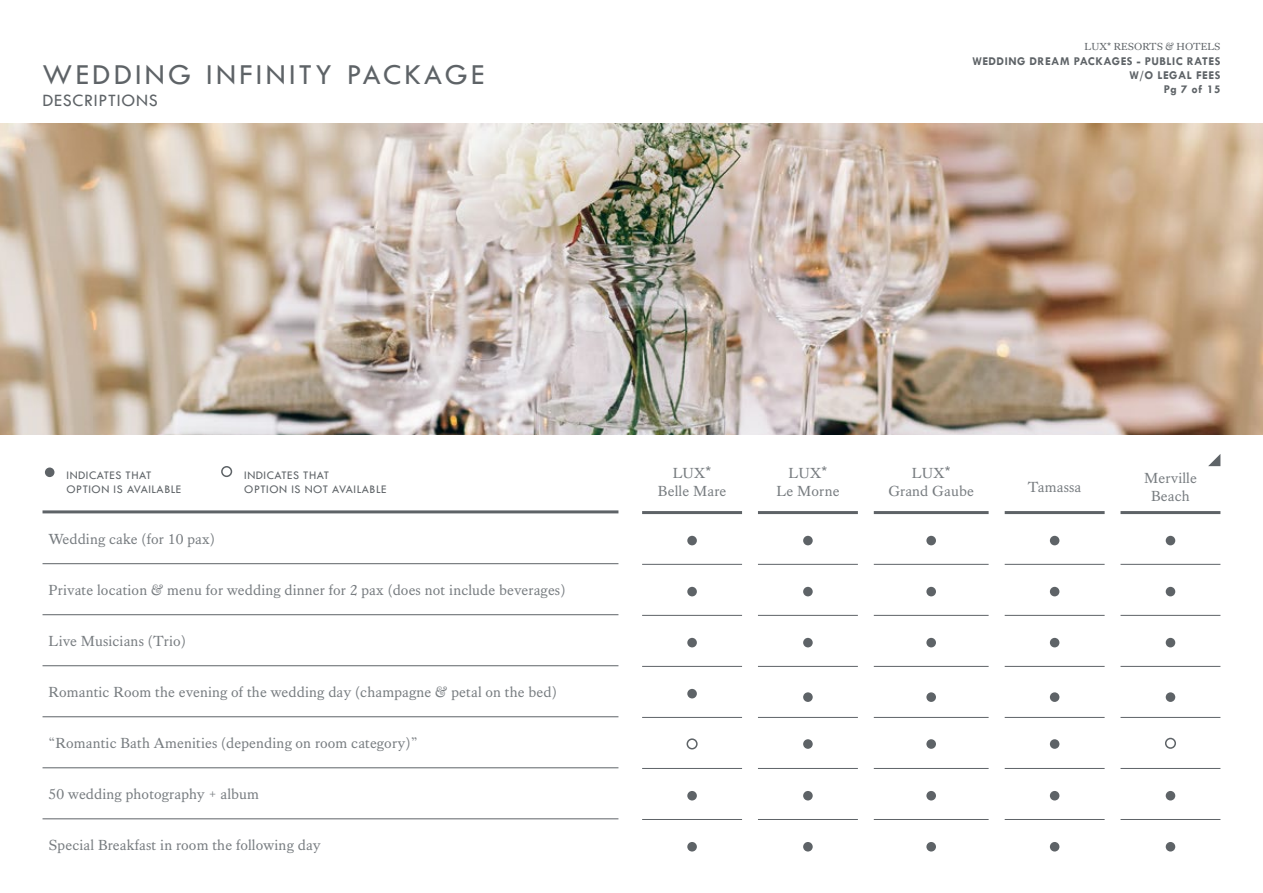
<style>
.page{position:relative;width:1263px;height:893px;background:#fff}
.page>*{position:absolute;margin:0;border:0;box-sizing:border-box;transform-origin:0 0}
.t1{font:30px "Tw Cen";letter-spacing:.11em;color:#5e6367}
.t2{font:18px "Tw Cen";letter-spacing:.04em;color:#5e6367}
.t3{font:15px/18px "Kings Caslon";letter-spacing:.01em;color:#777c80;text-align:center}
.t4{font:12px/14.4px "Tw Cen";letter-spacing:.04em;color:#5e6367}
.t5{font:700 12px/14.4px "Tw Cen";letter-spacing:.04em;color:#5e6367;text-align:right}
.t6{font:10.5px "Kings Caslon";color:#5e6367}
.s1{font-family:"Arial"}
</style>
<div class="page">
<img style="left:0;top:124px;width:1263px;height:310px">
<hr style="left:43px;top:510px;width:575px;height:3px;background:#5e6367">
<hr style="left:43px;top:563px;width:575px;height:1px;background:#5e6367">
<hr style="left:43px;top:614px;width:575px;height:1px;background:#5e6367">
<hr style="left:43px;top:665px;width:575px;height:1px;background:#5e6367">
<hr style="left:43px;top:716px;width:575px;height:1px;background:#5e6367">
<hr style="left:43px;top:767px;width:575px;height:1px;background:#5e6367">
<hr style="left:43px;top:818px;width:575px;height:1px;background:#5e6367">
<svg style="left:1208px;top:454px;width:12px;height:12px"></svg>
<div style="left:45px;top:467px;width:9px;height:10px;background:#5e6367;border-radius:50%"></div>
<div style="left:221px;top:466px;width:11px;height:11px;border:2px solid #5e6367;border-radius:50%"></div>
<hr style="left:642px;top:511px;width:100px;height:3px;background:#5e6367">
<hr style="left:642px;top:564px;width:100px;height:1px;background:#5e6367">
<hr style="left:642px;top:615px;width:100px;height:1px;background:#5e6367">
<hr style="left:642px;top:666px;width:100px;height:1px;background:#5e6367">
<hr style="left:642px;top:717px;width:100px;height:1px;background:#5e6367">
<hr style="left:642px;top:768px;width:100px;height:1px;background:#5e6367">
<hr style="left:642px;top:819px;width:100px;height:1px;background:#5e6367">
<div style="left:687px;top:536px;width:10px;height:9px;background:#5e6367;border-radius:50%"></div>
<div style="left:687px;top:587px;width:10px;height:9px;background:#5e6367;border-radius:50%"></div>
<div style="left:687px;top:638px;width:10px;height:9px;background:#5e6367;border-radius:50%"></div>
<div style="left:687px;top:689px;width:10px;height:9px;background:#5e6367;border-radius:50%"></div>
<div style="left:686px;top:738px;width:12px;height:11px;border:2px solid #5e6367;border-radius:50%"></div>
<div style="left:687px;top:791px;width:10px;height:9px;background:#5e6367;border-radius:50%"></div>
<div style="left:687px;top:842px;width:10px;height:9px;background:#5e6367;border-radius:50%"></div>
<hr style="left:758px;top:511px;width:100px;height:3px;background:#5e6367">
<hr style="left:758px;top:564px;width:100px;height:1px;background:#5e6367">
<hr style="left:758px;top:615px;width:100px;height:1px;background:#5e6367">
<hr style="left:758px;top:666px;width:100px;height:1px;background:#5e6367">
<hr style="left:758px;top:717px;width:100px;height:1px;background:#5e6367">
<hr style="left:758px;top:768px;width:100px;height:1px;background:#5e6367">
<hr style="left:758px;top:819px;width:100px;height:1px;background:#5e6367">
<div style="left:803px;top:536px;width:10px;height:9px;background:#5e6367;border-radius:50%"></div>
<div style="left:803px;top:587px;width:10px;height:9px;background:#5e6367;border-radius:50%"></div>
<div style="left:803px;top:638px;width:10px;height:9px;background:#5e6367;border-radius:50%"></div>
<div style="left:803px;top:692px;width:10px;height:10px;background:#5e6367;border-radius:50%"></div>
<div style="left:803px;top:739px;width:10px;height:10px;background:#5e6367;border-radius:50%"></div>
<div style="left:803px;top:791px;width:10px;height:9px;background:#5e6367;border-radius:50%"></div>
<div style="left:803px;top:842px;width:10px;height:9px;background:#5e6367;border-radius:50%"></div>
<hr style="left:1005px;top:511px;width:99px;height:3px;background:#5e6367">
<hr style="left:1005px;top:564px;width:99px;height:1px;background:#5e6367">
<hr style="left:1005px;top:615px;width:99px;height:1px;background:#5e6367">
<hr style="left:1005px;top:666px;width:99px;height:1px;background:#5e6367">
<hr style="left:1005px;top:717px;width:99px;height:1px;background:#5e6367">
<hr style="left:1005px;top:768px;width:99px;height:1px;background:#5e6367">
<hr style="left:1005px;top:819px;width:99px;height:1px;background:#5e6367">
<div style="left:1050px;top:536px;width:9px;height:9px;background:#5e6367;border-radius:50%"></div>
<div style="left:1050px;top:587px;width:9px;height:9px;background:#5e6367;border-radius:50%"></div>
<div style="left:1050px;top:638px;width:9px;height:9px;background:#5e6367;border-radius:50%"></div>
<div style="left:1050px;top:692px;width:9px;height:10px;background:#5e6367;border-radius:50%"></div>
<div style="left:1050px;top:739px;width:9px;height:10px;background:#5e6367;border-radius:50%"></div>
<div style="left:1050px;top:791px;width:9px;height:9px;background:#5e6367;border-radius:50%"></div>
<div style="left:1050px;top:842px;width:9px;height:9px;background:#5e6367;border-radius:50%"></div>
<hr style="left:1120px;top:511px;width:100px;height:3px;background:#5e6367">
<hr style="left:1120px;top:564px;width:100px;height:1px;background:#5e6367">
<hr style="left:1120px;top:615px;width:100px;height:1px;background:#5e6367">
<hr style="left:1120px;top:666px;width:100px;height:1px;background:#5e6367">
<hr style="left:1120px;top:717px;width:100px;height:1px;background:#5e6367">
<hr style="left:1120px;top:768px;width:100px;height:1px;background:#5e6367">
<hr style="left:1120px;top:819px;width:100px;height:1px;background:#5e6367">
<div style="left:1166px;top:536px;width:9px;height:9px;background:#5e6367;border-radius:50%"></div>
<div style="left:1166px;top:587px;width:9px;height:9px;background:#5e6367;border-radius:50%"></div>
<div style="left:1166px;top:638px;width:9px;height:9px;background:#5e6367;border-radius:50%"></div>
<div style="left:1166px;top:692px;width:9px;height:10px;background:#5e6367;border-radius:50%"></div>
<div style="left:1165px;top:738px;width:11px;height:11px;border:2px solid #5e6367;border-radius:50%"></div>
<div style="left:1166px;top:791px;width:9px;height:9px;background:#5e6367;border-radius:50%"></div>
<div style="left:1166px;top:842px;width:9px;height:9px;background:#5e6367;border-radius:50%"></div>
<hr style="left:874px;top:511px;width:114px;height:3px;background:#5e6367">
<hr style="left:874px;top:564px;width:114px;height:1px;background:#5e6367">
<hr style="left:874px;top:615px;width:114px;height:1px;background:#5e6367">
<hr style="left:874px;top:666px;width:114px;height:1px;background:#5e6367">
<hr style="left:874px;top:717px;width:114px;height:1px;background:#5e6367">
<hr style="left:874px;top:768px;width:114px;height:1px;background:#5e6367">
<hr style="left:874px;top:819px;width:114px;height:1px;background:#5e6367">
<div style="left:926px;top:536px;width:10px;height:9px;background:#5e6367;border-radius:50%"></div>
<div style="left:926px;top:587px;width:10px;height:9px;background:#5e6367;border-radius:50%"></div>
<div style="left:926px;top:638px;width:10px;height:9px;background:#5e6367;border-radius:50%"></div>
<div style="left:926px;top:692px;width:10px;height:10px;background:#5e6367;border-radius:50%"></div>
<div style="left:926px;top:739px;width:10px;height:10px;background:#5e6367;border-radius:50%"></div>
<div style="left:926px;top:791px;width:10px;height:9px;background:#5e6367;border-radius:50%"></div>
<div style="left:926px;top:842px;width:10px;height:9px;background:#5e6367;border-radius:50%"></div>
<h1 class="t1" style="left:43px;top:57px;width:443px">WEDDING INFINITY PACKAGE</h1>
<p class="t2" style="left:43px;top:90px;width:117px">DESCRIPTIONS</p>
<p class="t6" style="left:1084px;top:41px;width:137px">LUX<span class="s1">*</span> RESORTS &amp; HOTELS</p>
<p class="t5" style="left:972px;top:53px;width:250px">WEDDING DREAM PACKAGES - PUBLIC RATES<br>W/O LEGAL FEES</p>
<p class="t5" style="left:1164px;top:82px;width:58px">Pg 7 of 15</p>
<p class="t4" style="left:67px;top:468px;width:116px">INDICATES THAT<br>OPTION IS AVAILABLE</p>
<p class="t4" style="left:244px;top:468px;width:144px">INDICATES THAT<br>OPTION IS NOT AVAILABLE</p>
<p class="t3" style="left:658px;top:464px;width:70px">LUX<span class="s1">*<br></span>Belle Mare</p>
<p class="t3" style="left:776px;top:464px;width:65px">LUX<span class="s1">*<br></span>Le Morne</p>
<p class="t3" style="left:49px;top:529px;width:168px">Wedding cake (for 10 pax)</p>
<p class="t3" style="left:49px;top:580px;width:519px">Private location &amp; menu for wedding dinner for 2 pax (does not include beverages)</p>
<p class="t3" style="left:49px;top:632px;width:139px">Live Musicians (Trio)</p>
<p class="t3" style="left:49px;top:683px;width:510px">Romantic Room the evening of the wedding day (champagne &amp; petal on the bed)</p>
<p class="t3" style="left:49px;top:734px;width:371px">“Romantic Bath Amenities (depending on room category)”</p>
<p class="t3" style="left:49px;top:785px;width:212px">50 wedding photography + album</p>
<p class="t3" style="left:49px;top:836px;width:274px">Special Breakfast in room the following day</p>
<p class="t3" style="left:888px;top:464px;width:87px">LUX<span class="s1">*<br></span>Grand Gaube</p>
<p class="t3" style="left:1028px;top:478px;width:55px">Tamassa</p>
<p class="t3" style="left:1144px;top:469px;width:54px">Merville<br>Beach</p>
</div>
